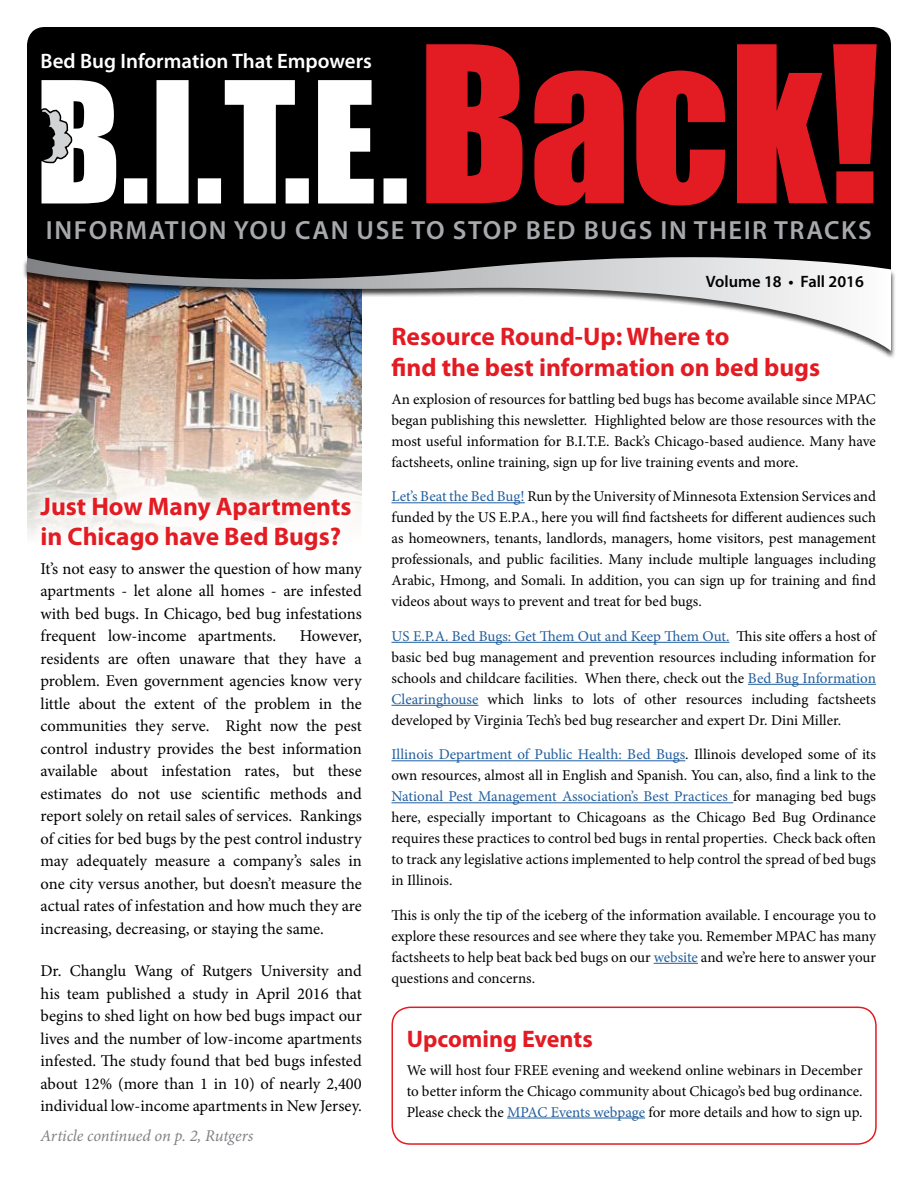
<style>
.page{position:relative;width:918px;height:1188px;background:#fff}
.page>*{position:absolute;margin:0;border:0;box-sizing:border-box;transform-origin:0 0}
.t1{font:600 26.4px "Myriad Pro";letter-spacing:.06em;color:#a7a9ac}
.t2{font:700 25.5px/30.6px "Myriad Pro";color:#e31b23}
.t3{font:700 24px "Myriad Pro";color:#e31b23}
.t4{font:600 21px "Myriad Pro";color:#fff}
.t5{font:16.5px/22.5px "Minion Pro";color:#000;text-align:justify}
.t6{font:italic 16.5px "Minion Pro";letter-spacing:-.01em;color:#808285}
.t7{font:600 16.5px "Myriad Pro";color:#000}
.t8{font:15px/21px "Minion Pro";letter-spacing:-.005em;color:#000;text-align:justify}
.s1{color:#215e9e}
</style>
<div class="page">
<img style="left:27px;top:359px;width:335px;height:177px">
<div style="left:27px;top:27px;width:864px;height:230px;background:#000"></div>
<div style="left:22px;top:257px;width:873px;height:102px;background:#000;opacity:.75"></div>
<img style="left:27px;top:257px;width:864px;height:94px">
<svg style="left:426px;top:44px;width:451px;height:162px;background:#971117"></svg>
<svg style="left:42px;top:80px;width:365px;height:124px"></svg>
<svg style="left:40px;top:90px;width:33px;height:74px"></svg>
<hr style="left:392px;top:502px;width:133px;height:1px;background:#215e9e">
<hr style="left:392px;top:642px;width:338px;height:1px;background:#215e9e">
<hr style="left:748px;top:684px;width:128px;height:1px;background:#215e9e">
<hr style="left:392px;top:705px;width:86px;height:1px;background:#215e9e">
<hr style="left:392px;top:760px;width:293px;height:1px;background:#215e9e">
<hr style="left:392px;top:802px;width:341px;height:1px;background:#215e9e">
<hr style="left:654px;top:963px;width:44px;height:1px;background:#215e9e">
<div style="left:28px;top:485px;width:335px;height:77px;background:#fff;opacity:.75"></div>
<div style="left:392px;top:1007px;width:485px;height:138px;border:2px solid #e31b23;border-radius:18px"></div>
<hr style="left:507px;top:1118px;width:138px;height:1px;background:#215e9e">
<h3 class="t4" style="left:41px;top:47px;width:333px">Bed Bug Information That Empowers</h3>
<h1 class="t1" style="left:46px;top:213px;width:827px">INFORMATION YOU CAN USE TO STOP BED BUGS IN THEIR TRACKS</h1>
<h2 class="t2" style="left:41px;top:490px;width:312px">Just How Many Apartments in Chicago have Bed Bugs?</h2>
<p class="t5" style="left:41px;top:557px;width:323px">It’s not easy to answer the question of how many apartments - let alone all homes - are infested with bed bugs. In Chicago, bed bug infestations frequent low-income apartments.</p>
<p class="t5" style="left:41px;top:625px;width:323px;text-indent:259px">However, residents are often unaware that they have a problem. Even government agencies know very little about the extent of the problem in the communities they serve. Right now the pest control industry provides the best information available about infestation rates, but these estimates do not use scientific methods and report solely on retail sales of services. Rankings of cities for bed bugs by the pest control industry may adequately measure a company’s sales in one city versus another, but doesn’t measure the actual rates of infestation and how much they are increasing, decreasing, or staying the same.</p>
<p class="t5" style="left:41px;top:960px;width:323px">Dr. Changlu Wang of Rutgers University and his team published a study in April 2016 that begins to shed light on how bed bugs impact our lives and the number of low-income apartments infested. The study found that bed bugs infested about 12% (more than 1 in 10) of nearly 2,400 individual low-income apartments in New Jersey.</p>
<p class="t6" style="left:41px;top:1124px;width:214px">Article continued on p. 2, Rutgers</p>
<p class="t7" style="left:706px;top:271px;width:160px">Volume 18 • Fall 2016</p>
<h2 class="t2" style="left:392px;top:321px;width:430px">Resource Round-Up: Where to<br>find the best information on bed bugs</h2>
<p class="t8" style="left:392px;top:389px;width:486px">An explosion of resources for battling bed bugs has become available since MPAC began publishing this newsletter. Highlighted below are those resources with the most useful information for B.I.T.E. Back’s Chicago-based audience. Many have factsheets, online training, sign up for live training events and more.</p>
<p class="t8" style="left:392px;top:486px;width:486px"><span class="s1">Let’s Beat the Bed Bug!</span> Run by the University of Minnesota Extension Services and funded by the US E.P.A., here you will find factsheets for different audiences such as homeowners, tenants, landlords, managers, home visitors, pest management professionals, and public facilities. Many include multiple languages including Arabic, Hmong, and Somali. In addition, you can sign up for training and find videos about ways to prevent and treat for bed bugs.</p>
<p class="t8" style="left:392px;top:626px;width:486px"><span class="s1">US E.P.A. Bed Bugs: Get Them Out and Keep Them Out.</span> This site offers a host of basic bed bug management and prevention resources including information for schools and childcare facilities. When there, check out the <span class="s1">Bed Bug Information Clearinghouse</span> which links to lots of other resources including factsheets developed by Virginia Tech’s bed bug researcher and expert Dr. Dini Miller.</p>
<p class="t8" style="left:392px;top:744px;width:486px"><span class="s1">Illinois Department of Public Health: Bed Bugs</span>. Illinois developed some of its own resources, almost all in English and Spanish. You can, also, find a link to the <span class="s1">National Pest Management Association’s Best Practices</span> for managing bed bugs here, especially important to Chicagoans as the Chicago Bed Bug Ordinance requires these practices to control bed bugs in rental properties. Check back often to track any legislative actions implemented to help control the spread of bed bugs in Illinois.</p>
<p class="t8" style="left:392px;top:905px;width:486px">This is only the tip of the iceberg of the information available. I encourage you to explore these resources and see where they take you. Remember MPAC has many factsheets to help beat back bed bugs on our <span class="s1">website</span> and we’re here to answer your questions and concerns.</p>
<h3 class="t3" style="left:407px;top:1023px;width:188px">Upcoming Events</h3>
<p class="t8" style="left:407px;top:1059px;width:457px">We will host four FREE evening and weekend online webinars in December to better inform the Chicago community about Chicago’s bed bug ordinance.<br>Please check the <span class="s1">MPAC Events webpage</span> for more details and how to sign up.</p>
</div>
